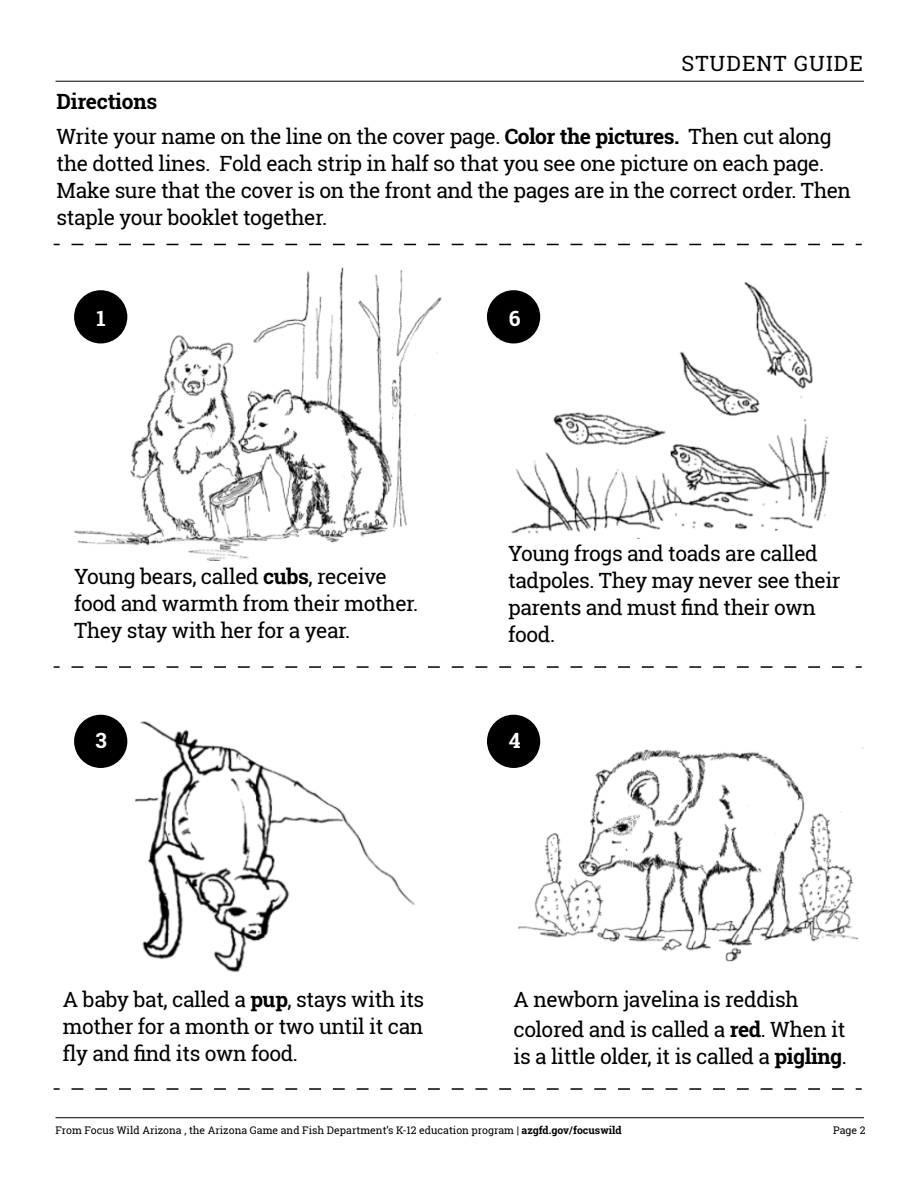
<style>
.page{position:relative;width:918px;height:1188px;background:#fff}
.page>*{position:absolute;margin:0;border:0;box-sizing:border-box;transform-origin:0 0}
.t1{font:21px/27px "Roboto Slab";letter-spacing:-.02em;color:#000}
.t2{font:21px "Roboto Slab";letter-spacing:.05em;color:#000}
.t3{font:700 21px "Roboto Slab";color:#fff}
.t4{font:10.5px "Roboto Slab";color:#000}
.s1{font-weight:700}
</style>
<div class="page">
<hr style="left:55px;top:81px;width:809px;height:1px;background:#000">
<hr style="left:55px;top:1117px;width:809px;height:1px;background:#000">
<img style="left:518px;top:742px;width:345px;height:220px">
<img style="left:127px;top:721px;width:288px;height:252px">
<img style="left:510px;top:282px;width:320px;height:257px">
<img style="left:73px;top:267px;width:369px;height:294px">
<div style="left:487px;top:290px;width:53px;height:53px;background:#000;border-radius:50%"></div>
<div style="left:74px;top:290px;width:53px;height:53px;background:#000;border-radius:50%"></div>
<div style="left:487px;top:715px;width:53px;height:53px;background:#000;border-radius:50%"></div>
<div style="left:74px;top:715px;width:53px;height:53px;background:#000;border-radius:50%"></div>
<svg style="left:54px;top:666px;width:6px;height:2px"></svg>
<svg style="left:72px;top:666px;width:772px;height:2px"></svg>
<svg style="left:856px;top:666px;width:6px;height:2px"></svg>
<svg style="left:54px;top:1088px;width:6px;height:2px"></svg>
<svg style="left:72px;top:1088px;width:772px;height:2px"></svg>
<svg style="left:856px;top:1088px;width:6px;height:2px"></svg>
<svg style="left:72px;top:244px;width:772px;height:1px"></svg>
<p class="t2" style="left:682px;top:49px;width:183px">STUDENT GUIDE</p>
<p class="t1" style="left:57px;top:84px;width:777px;line-height:34.5px"><span class="s1">Directions<br></span>Write your name on the line on the cover page. <span class="s1">Color the pictures.</span> Then cut along</p>
<p class="t1" style="left:57px;top:149px;width:796px">the dotted lines. Fold each strip in half so that you see one picture on each page.<br>Make sure that the cover is on the front and the pages are in the correct order. Then staple your booklet together.</p>
<p class="t3" style="left:96px;top:304px;width:11px">1</p>
<p class="t1" style="left:74px;top:563px;width:346px">Young bears, called <span class="s1">cubs</span>, receive food and warmth from their mother.<br>They stay with her for a year.</p>
<p class="t3" style="left:95px;top:726px;width:13px">3</p>
<p class="t3" style="left:509px;top:304px;width:13px">6</p>
<p class="t1" style="left:508px;top:539px;width:334px">Young frogs and toads are called tadpoles. They may never see their parents and must find their own food.</p>
<p class="t3" style="left:509px;top:726px;width:13px">4</p>
<p class="t1" style="left:63px;top:985px;width:363px;text-align:justify">A baby bat, called a <span class="s1">pup</span>, stays with its mother for a month or two until it can fly and find its own food.</p>
<p class="t1" style="left:514px;top:984px;width:333px;line-height:30px">A newborn javelina is reddish colored and is called a <span class="s1">red</span>. When it</p>
<p class="t1" style="left:514px;top:1042px;width:335px">is a little older, it is called a <span class="s1">pigling</span>.</p>
<p class="t4" style="left:56px;top:1123px;width:568px">From Focus Wild Arizona , the Arizona Game and Fish Department’s K-12 education program | <span class="s1">azgfd.gov/focuswild</span></p>
<p class="t4" style="left:833px;top:1123px;width:34px">Page 2</p>
</div>
